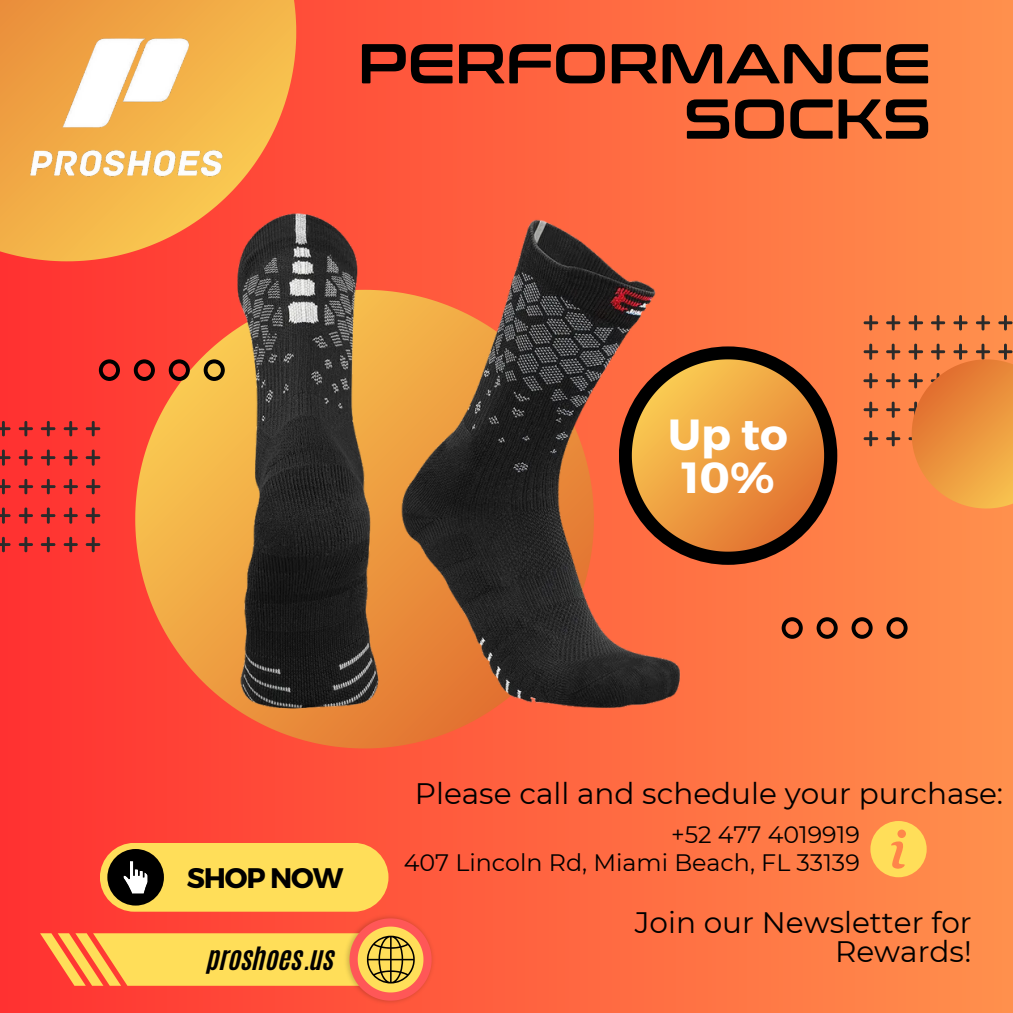
<style>
.page{position:relative;width:1013px;height:1013px;background:#fff}
.page>*{position:absolute;margin:0;border:0;box-sizing:border-box;transform-origin:0 0}
.t1{font:56.12px "Conthrax Sb";color:#000}
.t2{font:700 43.5px "Montserrat";color:#fff}
.t3{font:29.5px/29px "Montserrat";color:#000;text-align:right}
.t4{font:700 28.25px "Montserrat";letter-spacing:-.04em;color:#000}
.t5{font:26.88px "CA Generated";color:#000}
.t6{font:23.75px "Montserrat";color:#000}
</style>
<div class="page">
<div style="left:0;top:0;width:1012px;height:1012px;background:linear-gradient(to right,#ff3131,#ff904d)"></div>
<svg style="left:135px;top:290px;width:459px;height:458px;background:#f8753e"></svg>
<svg style="left:0;top:421px;width:11px;height:15px"></svg>
<svg style="left:19px;top:421px;width:14px;height:15px"></svg>
<svg style="left:41px;top:421px;width:14px;height:15px"></svg>
<svg style="left:64px;top:421px;width:14px;height:15px"></svg>
<svg style="left:86px;top:421px;width:14px;height:15px"></svg>
<svg style="left:0;top:449px;width:11px;height:16px"></svg>
<svg style="left:19px;top:449px;width:14px;height:16px"></svg>
<svg style="left:41px;top:449px;width:14px;height:16px"></svg>
<svg style="left:64px;top:449px;width:14px;height:16px"></svg>
<svg style="left:86px;top:449px;width:14px;height:16px"></svg>
<svg style="left:0;top:479px;width:11px;height:15px"></svg>
<svg style="left:19px;top:479px;width:14px;height:15px"></svg>
<svg style="left:41px;top:479px;width:15px;height:15px"></svg>
<svg style="left:63px;top:479px;width:15px;height:15px"></svg>
<svg style="left:86px;top:479px;width:14px;height:15px"></svg>
<svg style="left:0;top:507px;width:11px;height:16px"></svg>
<svg style="left:19px;top:507px;width:14px;height:16px"></svg>
<svg style="left:41px;top:507px;width:14px;height:16px"></svg>
<svg style="left:64px;top:507px;width:14px;height:16px"></svg>
<svg style="left:86px;top:507px;width:14px;height:16px"></svg>
<svg style="left:0;top:537px;width:11px;height:15px"></svg>
<svg style="left:19px;top:537px;width:14px;height:15px"></svg>
<svg style="left:41px;top:537px;width:14px;height:15px"></svg>
<svg style="left:64px;top:537px;width:14px;height:15px"></svg>
<svg style="left:86px;top:537px;width:14px;height:15px"></svg>
<svg style="left:0;top:0;width:296px;height:261px;background:#f5a246"></svg>
<svg style="left:863px;top:315px;width:15px;height:15px"></svg>
<svg style="left:886px;top:315px;width:14px;height:15px"></svg>
<svg style="left:908px;top:315px;width:15px;height:15px"></svg>
<svg style="left:931px;top:315px;width:14px;height:15px"></svg>
<svg style="left:953px;top:315px;width:14px;height:15px"></svg>
<svg style="left:975px;top:315px;width:15px;height:15px"></svg>
<svg style="left:998px;top:315px;width:14px;height:15px"></svg>
<svg style="left:863px;top:343px;width:15px;height:17px"></svg>
<svg style="left:886px;top:343px;width:14px;height:17px"></svg>
<svg style="left:863px;top:373px;width:15px;height:15px"></svg>
<svg style="left:886px;top:373px;width:14px;height:15px"></svg>
<svg style="left:863px;top:401px;width:15px;height:17px"></svg>
<svg style="left:886px;top:401px;width:14px;height:17px"></svg>
<svg style="left:863px;top:431px;width:15px;height:15px"></svg>
<svg style="left:886px;top:431px;width:14px;height:15px"></svg>
<svg style="left:908px;top:343px;width:104px;height:165px;background:#e98c3f"></svg>
<div style="left:619px;top:346px;width:218px;height:219px;background:#000;border-radius:50%"></div>
<svg style="left:717px;top:359px;width:107px;height:192px;background:#d17f36"></svg>
<div style="left:100px;top:842px;width:288px;height:69px;background:#ffde59;border-radius:34px"></div>
<div style="left:107px;top:849px;width:57px;height:56px;background:#000;border-radius:50%"></div>
<svg style="left:123px;top:861px;width:25px;height:33px"></svg>
<svg style="left:870px;top:821px;width:56px;height:56px;background:#ffc454"></svg>
<svg style="left:99px;top:359px;width:101px;height:22px;background:#b33727"></svg>
<svg style="left:781px;top:617px;width:126px;height:21px;background:#ad5730"></svg>
<img style="left:23px;top:22px;width:202px;height:162px">
<img style="left:342px;top:911px;width:95px;height:96px">
<svg style="left:40px;top:918px;width:391px;height:82px;background:#fa9649"></svg>
<img style="left:200px;top:202px;width:517px;height:518px">
<p class="t1" style="left:358px;top:31px;width:574px">PERFORMANCE</p>
<p class="t1" style="left:683px;top:87px;width:248px">SOCKS</p>
<p class="t2" style="left:668px;top:406px;width:121px">Up to</p>
<p class="t2" style="left:681px;top:449px;width:95px">10%</p>
<p class="t4" style="left:187px;top:859px;width:158px">SHOP NOW</p>
<p class="t5" style="left:207px;top:939px;width:129px">proshoes.us</p>
<p class="t3" style="left:415px;top:778px;width:590px">Please call and schedule your purchase:</p>
<p class="t6" style="left:671px;top:819px;width:190px">+52 477 4019919</p>
<p class="t6" style="left:404px;top:847px;width:457px">407 Lincoln Rd, Miami Beach, FL 33139</p>
<p class="t3" style="left:634px;top:908px;width:338px">Join our Newsletter for<br>Rewards!</p>
</div>
